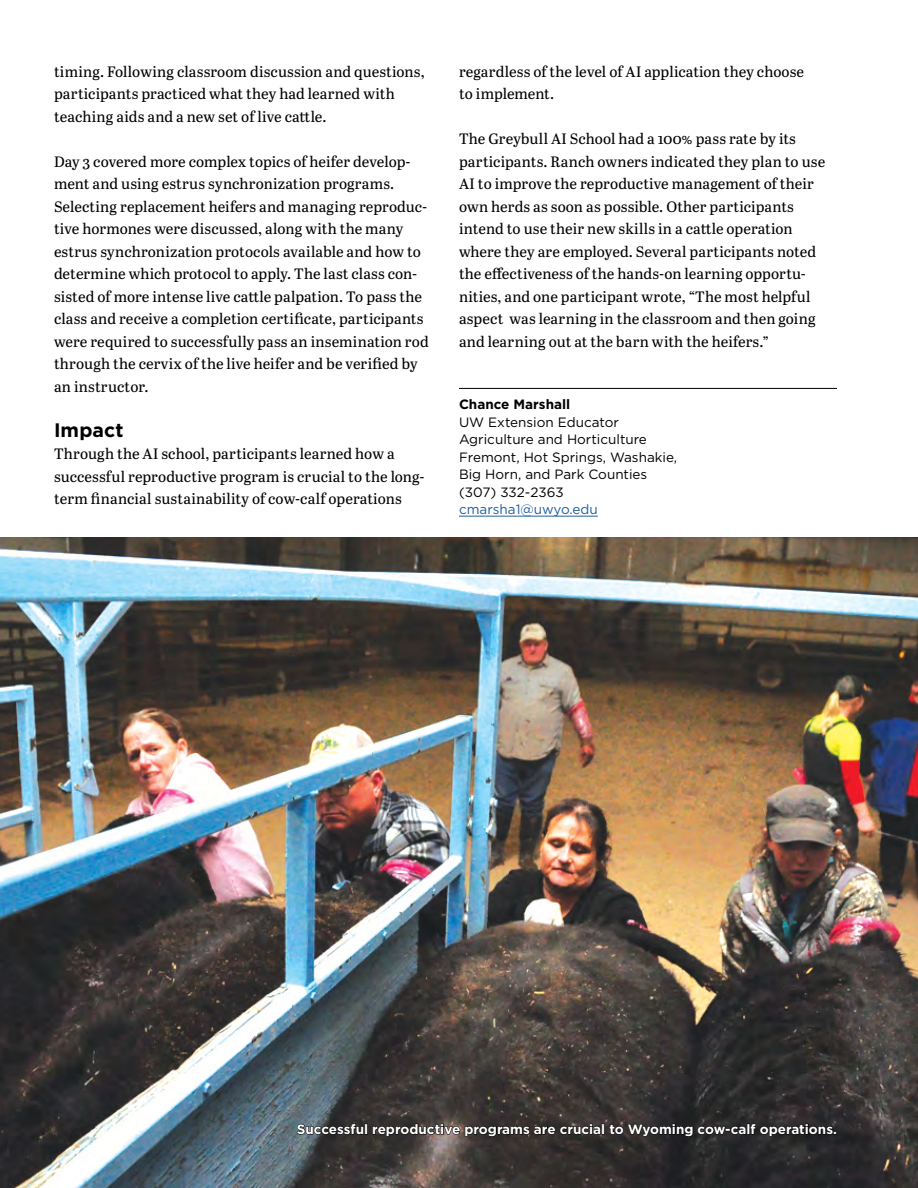
<style>
.page{position:relative;width:918px;height:1188px;background:#fff}
.page>*{position:absolute;margin:0;border:0;box-sizing:border-box;transform-origin:0 0}
.t1{font:700 19.5px "Gotham";letter-spacing:.005em;color:#000}
.t2{font:15px/22.5px "Abril Text";letter-spacing:.005em;color:#000}
.t3{font:13.5px/17.5px "Gotham";color:#000}
.t4{font:700 13.5px "Gotham";color:#fff}
.t5{font:13.5px "Gotham";color:#215e9e}
.t6{font:700 13.5px "Gotham";color:#000}
</style>
<div class="page">
<img style="left:0;top:537px;width:918px;height:651px">
<hr style="left:459px;top:388px;width:378px;height:1px;background:#000">
<hr style="left:459px;top:516px;width:139px;height:1px;background:#215e9e">
<svg style="left:296px;top:1123px;width:541px;height:14px;background:#262423"></svg>
<p class="t2" style="left:54px;top:59px;width:372px">timing. Following classroom discussion and questions, participants practiced what they had learned with teaching aids and a new set of live cattle.</p>
<p class="t2" style="left:54px;top:149px;width:376px">Day 3 covered more complex topics of heifer develop&shy;ment and using estrus synchronization programs.<br>Selecting replacement heifers and managing reproduc&shy;tive hormones were discussed, along with the many estrus synchronization protocols available and how to determine which protocol to apply. The last class con&shy;sisted of more intense live cattle palpation. To pass the class and receive a completion certificate, participants were required to successfully pass an insemination rod through the cervix of the live heifer and be verified by an instructor.</p>
<h1 class="t1" style="left:54px;top:417px;width:71px">Impact</h1>
<p class="t2" style="left:54px;top:442px;width:372px">Through the AI school, participants learned how a successful reproductive program is crucial to the long&shy;term financial sustainability of cow-calf operations</p>
<p class="t2" style="left:459px;top:59px;width:347px">regardless of the level of AI application they choose to implement.</p>
<p class="t2" style="left:459px;top:127px;width:368px">The Greybull AI School had a 100% pass rate by its participants. Ranch owners indicated they plan to use AI to improve the reproductive management of their own herds as soon as possible. Other participants intend to use their new skills in a cattle operation where they are employed. Several participants noted the effectiveness of the hands-on learning opportu&shy;nities, and one participant wrote, “The most helpful aspect was learning in the classroom and then going and learning out at the barn with the heifers.”</p>
<p class="t6" style="left:459px;top:395px;width:113px">Chance Marshall</p>
<p class="t3" style="left:459px;top:413px;width:220px">UW Extension Educator<br>Agriculture and Horticulture<br>Fremont, Hot Springs, Washakie,<br>Big Horn, and Park Counties (307) 332-2363</p>
<p class="t5" style="left:459px;top:501px;width:140px">cmarsha1@uwyo.edu</p>
<p class="t4" style="left:297px;top:1120px;width:542px">Successful reproductive programs are crucial to Wyoming cow-calf operations.</p>
</div>
